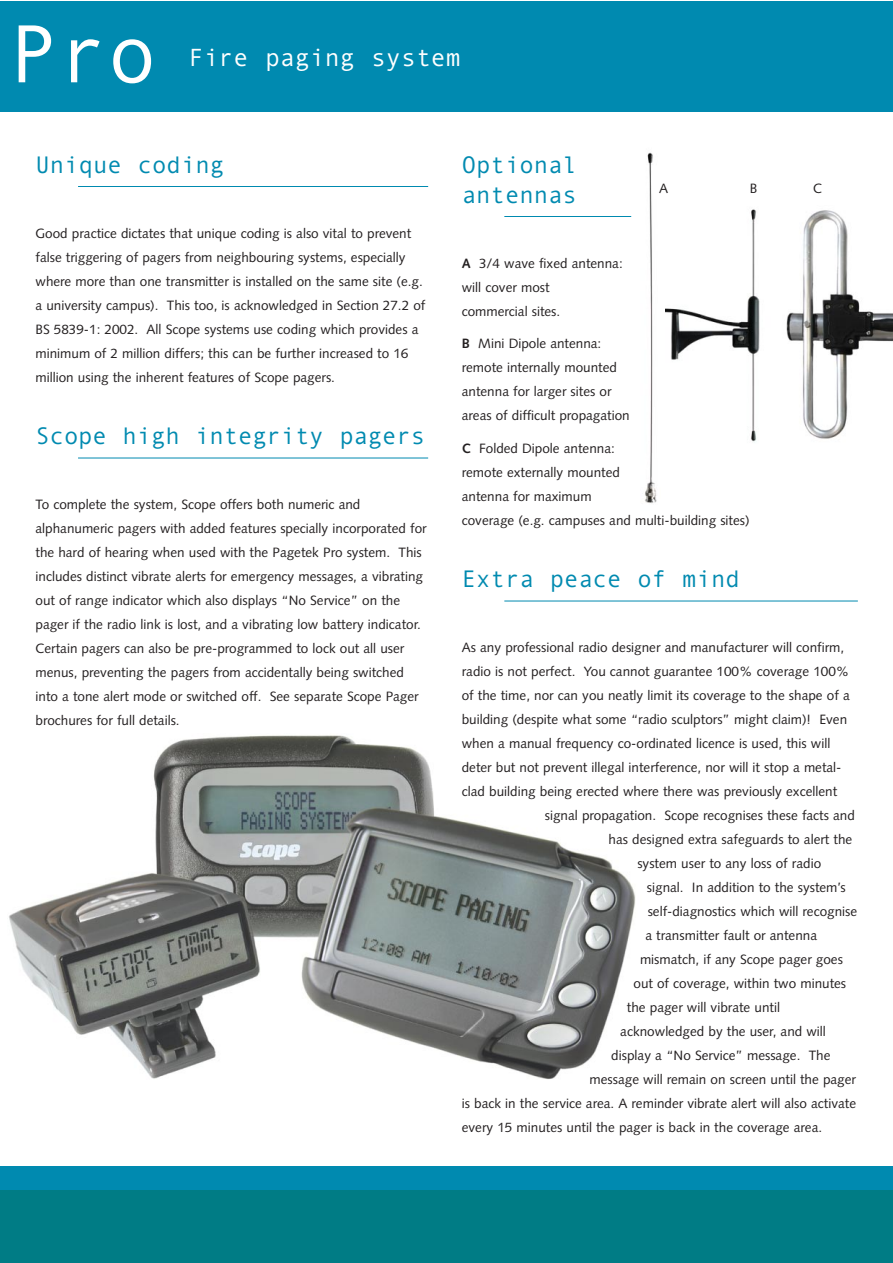
<style>
.page{position:relative;width:893px;height:1263px;background:#fff}
.page>*{position:absolute;margin:0;border:0;box-sizing:border-box;transform-origin:0 0}
.t1{font:82.5px "Monotypecom";color:#fff}
.t2{font:24.9px "Monotypecom";color:#fff}
.t3{font:24px/30px "Monotypecom";color:#008ab0}
.t4{font:13.5px/24px "Syntax";color:#231f20}
.s1{font-weight:700}
</style>
<div class="page">
<img style="left:9px;top:735px;width:627px;height:344px">
<hr style="left:504px;top:216px;width:127px;height:1px;background:#008ab0">
<hr style="left:504px;top:601px;width:353px;height:1px;background:#008ab0">
<img style="left:786px;top:210px;width:106px;height:229px">
<img style="left:666px;top:209px;width:94px;height:233px">
<div style="left:0;top:1190px;width:892px;height:73px;background:#007c85"></div>
<div style="left:0;top:1166px;width:892px;height:24px;background:#008ab0"></div>
<div style="left:0;top:2px;width:892px;height:110px;background:#008ab0"></div>
<hr style="left:78px;top:186px;width:350px;height:1px;background:#008ab0">
<hr style="left:78px;top:458px;width:350px;height:1px;background:#008ab0">
<img style="left:645px;top:152px;width:12px;height:351px">
<h1 class="t1" style="left:8px;top:25px;width:150px">Pro</h1>
<h2 class="t2" style="left:189px;top:49px;width:273px">Fire paging system</h2>
<h3 class="t3" style="left:35px;top:152px;width:190px">Unique coding</h3>
<h3 class="t3" style="left:462px;top:152px;width:117px">Optional antennas</h3>
<p class="t4" style="left:659px;top:178px;width:11px">A</p>
<p class="t4" style="left:749px;top:178px;width:9px">B</p>
<p class="t4" style="left:813px;top:178px;width:11px">C</p>
<p class="t4" style="left:35px;top:223px;width:391px">Good practice dictates that unique coding is also vital to prevent false triggering of pagers from neighbouring systems, especially where more than one transmitter is installed on the same site (e.g. a university campus). This too, is acknowledged in Section 27.2 of BS 5839-1: 2002. All Scope systems use coding which provides a minimum of 2 million differs; this can be further increased to 16 million using the inherent features of Scope pagers.</p>
<h3 class="t3" style="left:35px;top:424px;width:391px">Scope high integrity pagers</h3>
<p class="t4" style="left:35px;top:494px;width:392px">To complete the system, Scope offers both numeric and alphanumeric pagers with added features specially incorporated for the hard of hearing when used with the Pagetek Pro system. This includes distinct vibrate alerts for emergency messages, a vibrating out of range indicator which also displays “No Service” on the pager if the radio link is lost, and a vibrating low battery indicator.<br>Certain pagers can also be pre-programmed to lock out all user menus, preventing the pagers from accidentally being switched into a tone alert mode or switched off. See separate Scope Pager brochures for full details.</p>
<p class="t4" style="left:462px;top:253px;width:162px"><span class="s1">A</span> 3/4 wave fixed antenna: will cover most<br>commercial sites.</p>
<p class="t4" style="left:462px;top:333px;width:169px"><span class="s1">B</span> Mini Dipole antenna: remote internally mounted antenna for larger sites or areas of difficult propagation</p>
<p class="t4" style="left:462px;top:438px;width:289px"><span class="s1">C</span> Folded Dipole antenna:<br>remote externally mounted<br>antenna for maximum<br>coverage (e.g. campuses and multi-building sites)</p>
<h3 class="t3" style="left:462px;top:567px;width:279px">Extra peace of mind</h3>
<p class="t4" style="left:462px;top:637px;width:384px">As any professional radio designer and manufacturer will confirm,</p>
<p class="t4" style="left:462px;top:661px;width:389px">radio is not perfect. You cannot guarantee 100% coverage 100%</p>
<p class="t4" style="left:462px;top:685px;width:389px">of the time, nor can you neatly limit its coverage to the shape of a</p>
<p class="t4" style="left:462px;top:709px;width:387px">building (despite what some “radio sculptors” might claim)! Even</p>
<p class="t4" style="left:462px;top:733px;width:370px">when a manual frequency co-ordinated licence is used, this will</p>
<p class="t4" style="left:462px;top:757px;width:381px">deter but not prevent illegal interference, nor will it stop a metal-</p>
<p class="t4" style="left:462px;top:781px;width:377px">clad building being erected where there was previously excellent</p>
<p class="t4" style="left:545px;top:805px;width:311px">signal propagation. Scope recognises these facts and</p>
<p class="t4" style="left:608px;top:829px;width:245px">has designed extra safeguards to alert the</p>
<p class="t4" style="left:637px;top:853px;width:185px">system user to any loss of radio</p>
<p class="t4" style="left:647px;top:877px;width:200px">signal. In addition to the system’s</p>
<p class="t4" style="left:647px;top:901px;width:211px">self-diagnostics which will recognise</p>
<p class="t4" style="left:645px;top:925px;width:173px">a transmitter fault or antenna</p>
<p class="t4" style="left:640px;top:949px;width:204px">mismatch, if any Scope pager goes</p>
<p class="t4" style="left:633px;top:973px;width:214px">out of coverage, within two minutes</p>
<p class="t4" style="left:627px;top:997px;width:154px">the pager will vibrate until</p>
<p class="t4" style="left:620px;top:1021px;width:207px">acknowledged by the user, and will</p>
<p class="t4" style="left:611px;top:1045px;width:221px">display a “No Service” message. The</p>
<p class="t4" style="left:589px;top:1069px;width:268px">message will remain on screen until the pager</p>
<p class="t4" style="left:462px;top:1093px;width:396px">is back in the service area. A reminder vibrate alert will also activate</p>
<p class="t4" style="left:462px;top:1117px;width:362px">every 15 minutes until the pager is back in the coverage area.</p>
</div>
